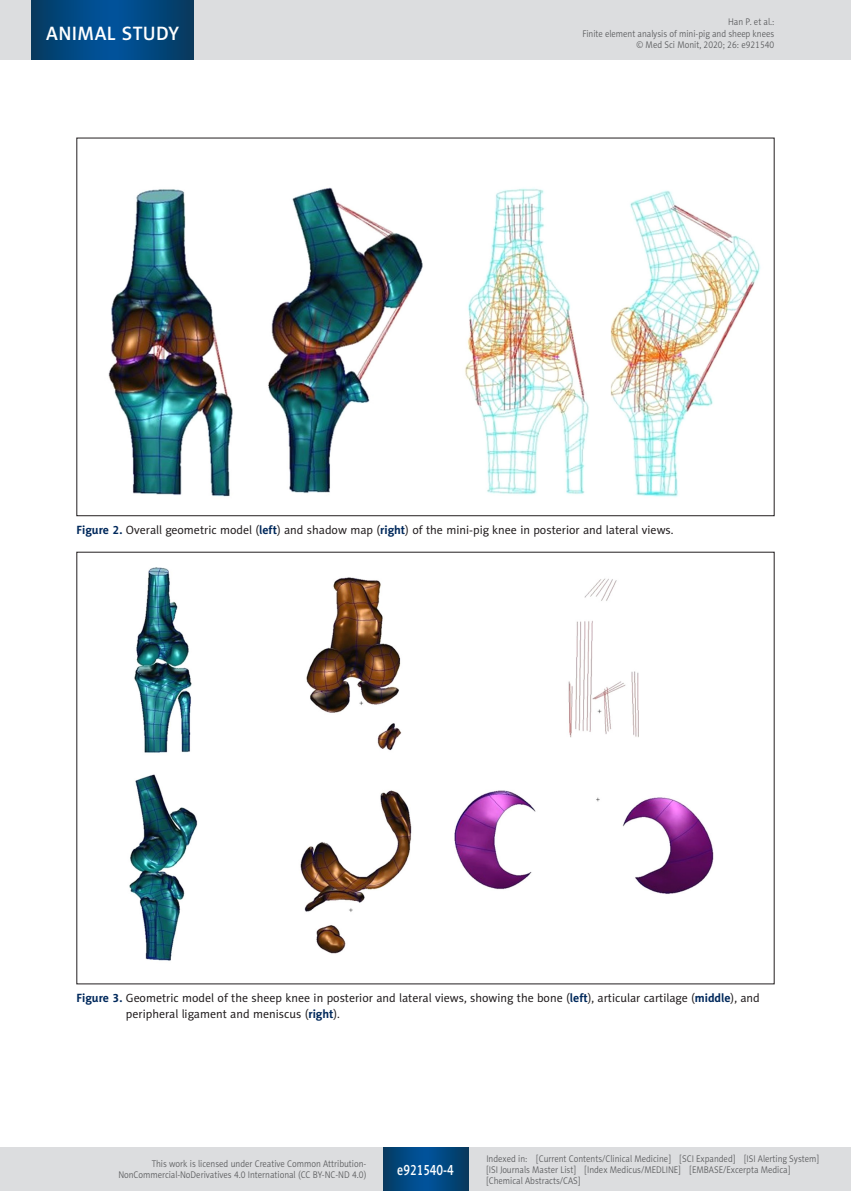
<style>
.page{position:relative;width:851px;height:1191px;background:#fff}
.page>*{position:absolute;margin:0;border:0;box-sizing:border-box;transform-origin:0 0}
.t1{font:19.5px "Naomi Sans EFN Medium";letter-spacing:.015em;color:#fff}
.t2{font:15px "Naomi Sans EFN Medium";color:#fff;scale:.8 1}
.MSM_Rycina_tytul{font:12px/15.8px "Naomi Sans EFN";color:#231f20}
.t3{font:9.75px/11.2px "Naomi Sans EFN Light";color:#57585a;text-align:right;scale:.9 1}
.s1{font-weight:700;color:#00295c}
</style>
<div class="page">
<img style="left:108px;top:187px;width:653px;height:310px">
<img style="left:129px;top:567px;width:585px;height:394px">
<div style="left:0;top:1148px;width:850px;height:43px;background:#dcdddf"></div>
<svg style="left:383px;top:1147px;width:85px;height:43px;background:#02477e"></svg>
<div style="left:0;top:0;width:850px;height:60px;background:#dcdddf"></div>
<hr style="left:850px;top:0;width:1px;height:60px;background:#dcdddf">
<svg style="left:32px;top:0;width:161px;height:60px;background:#02477f"></svg>
<h1 class="t1" style="left:46px;top:22px;width:134px">ANIMAL STUDY</h1>
<p class="t3" style="left:582px;top:16px;width:215px">Han P. et al.:<br>Finite element analysis of mini-pig and sheep knees © Med Sci Monit, 2020; 26: e921540</p>
<p class="MSM_Rycina_tytul" style="left:77px;top:522px;width:598px"><span class="s1">Figure 2.</span> Overall geometric model (<span class="s1">left</span>) and shadow map (<span class="s1">right</span>) of the mini-pig knee in posterior and lateral views.</p>
<p class="MSM_Rycina_tytul" style="left:126px;top:990px;width:635px;text-indent:-49px"><span class="s1">Figure 3.</span> Geometric model of the sheep knee in posterior and lateral views, showing the bone (<span class="s1">left</span>), articular cartilage (<span class="s1">middle</span>), and peripheral ligament and meniscus (<span class="s1">right</span>).</p>
<p class="t3" style="left:118px;top:1158px;width:277px">This work is licensed under Creative Common Attribution-<br>NonCommercial-NoDerivatives 4.0 International (CC BY-NC-ND 4.0)</p>
<h2 class="t2" style="left:397px;top:1160px;width:72px">e921540-4</h2>
<p class="t3" style="left:486px;top:1152px;width:371px;text-align:left">Indexed in: [Current Contents/Clinical Medicine] [SCI Expanded] [ISI Alerting System] [ISI Journals Master List] [Index Medicus/MEDLINE] [EMBASE/Excerpta Medica] [Chemical Abstracts/CAS]</p>
</div>
